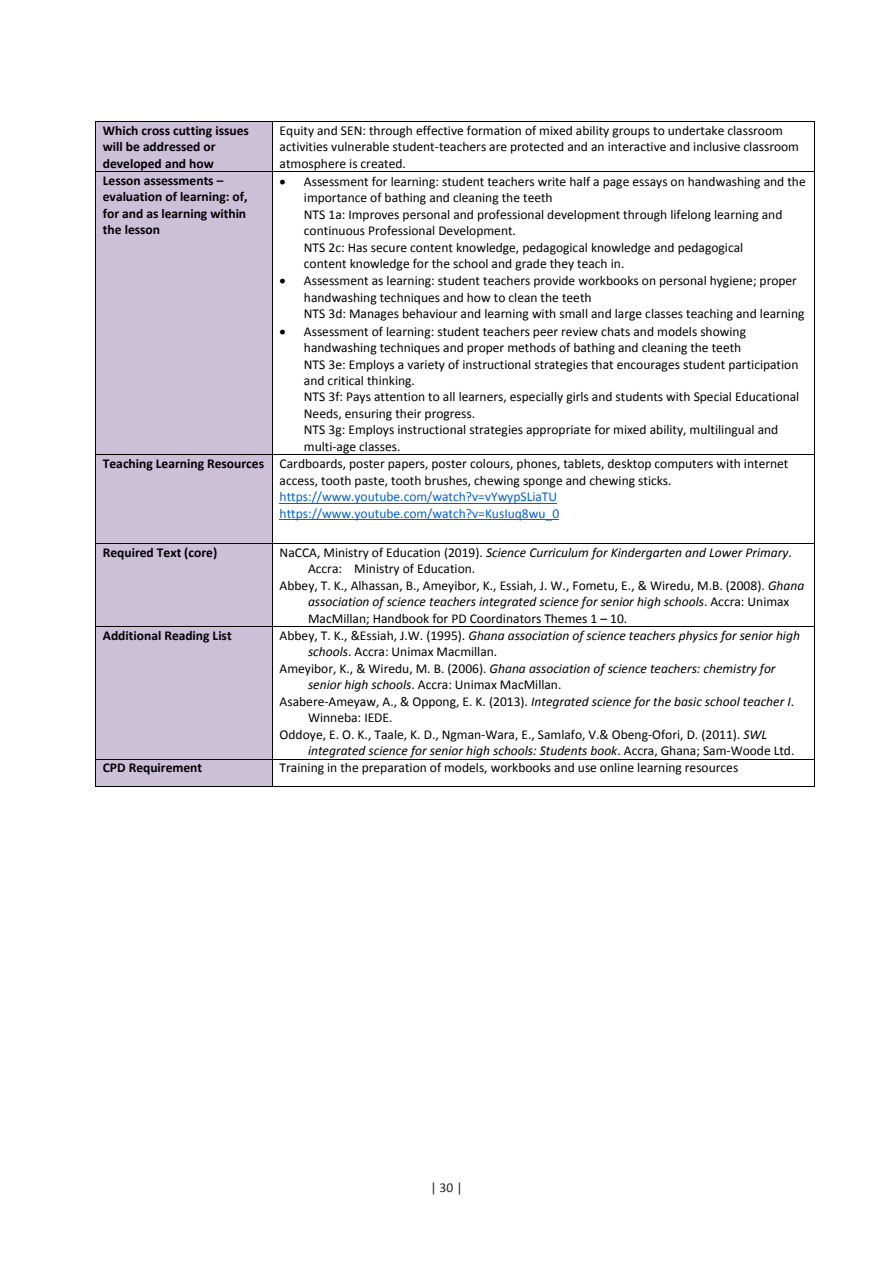
<style>
.page{position:relative;width:893px;height:1263px;background:#fff}
.page>*{position:absolute;margin:0;border:0;box-sizing:border-box;transform-origin:0 0}
.t1{font:13.5px/16.5px "Calibri";color:#000}
.t2{font:italic 13.5px "Calibri";color:#000}
.t3{font:700 13.5px/16.5px "Calibri";color:#000}
.t4{font:13.5px "Calibri";color:#0563c1}
.t5{font:13.5px "Calibri";color:#231f20}
.s1{font-weight:700}
.s2{font-style:normal}
.s3{font-style:italic}
</style>
<div class="page">
<div style="left:96px;top:122px;width:7px;height:50px;background:#ccc0d9"></div>
<div style="left:265px;top:122px;width:7px;height:50px;background:#ccc0d9"></div>
<div style="left:103px;top:122px;width:162px;height:17px;background:#ccc0d9"></div>
<div style="left:103px;top:139px;width:162px;height:16px;background:#ccc0d9"></div>
<div style="left:103px;top:155px;width:162px;height:17px;background:#ccc0d9"></div>
<hr style="left:96px;top:121px;width:176px;height:1px;background:#000">
<hr style="left:273px;top:121px;width:542px;height:1px;background:#000">
<hr style="left:95px;top:122px;width:1px;height:50px;background:#000">
<hr style="left:272px;top:122px;width:1px;height:50px;background:#000">
<hr style="left:815px;top:122px;width:1px;height:50px;background:#000">
<div style="left:96px;top:172px;width:7px;height:66px;background:#ccc0d9"></div>
<div style="left:265px;top:172px;width:7px;height:66px;background:#ccc0d9"></div>
<div style="left:96px;top:238px;width:176px;height:216px;background:#ccc0d9"></div>
<div style="left:103px;top:172px;width:162px;height:17px;background:#ccc0d9"></div>
<div style="left:103px;top:189px;width:162px;height:16px;background:#ccc0d9"></div>
<div style="left:103px;top:205px;width:162px;height:17px;background:#ccc0d9"></div>
<div style="left:103px;top:222px;width:162px;height:16px;background:#ccc0d9"></div>
<hr style="left:96px;top:172px;width:176px;height:1px;background:#000">
<hr style="left:273px;top:172px;width:542px;height:1px;background:#000">
<hr style="left:95px;top:172px;width:1px;height:282px;background:#000">
<hr style="left:272px;top:172px;width:1px;height:282px;background:#000">
<hr style="left:815px;top:172px;width:1px;height:282px;background:#000">
<div style="left:96px;top:455px;width:7px;height:17px;background:#ccc0d9"></div>
<div style="left:265px;top:455px;width:7px;height:17px;background:#ccc0d9"></div>
<div style="left:96px;top:472px;width:176px;height:71px;background:#ccc0d9"></div>
<div style="left:103px;top:455px;width:162px;height:17px;background:#ccc0d9"></div>
<hr style="left:280px;top:503px;width:277px;height:1px;background:#0563c1">
<hr style="left:280px;top:519px;width:279px;height:1px;background:#0563c1">
<hr style="left:96px;top:454px;width:176px;height:1px;background:#000">
<hr style="left:273px;top:454px;width:542px;height:1px;background:#000">
<hr style="left:95px;top:455px;width:1px;height:88px;background:#000">
<hr style="left:272px;top:455px;width:1px;height:88px;background:#000">
<hr style="left:815px;top:455px;width:1px;height:88px;background:#000">
<div style="left:96px;top:544px;width:7px;height:16px;background:#ccc0d9"></div>
<div style="left:265px;top:544px;width:7px;height:16px;background:#ccc0d9"></div>
<div style="left:96px;top:560px;width:176px;height:66px;background:#ccc0d9"></div>
<div style="left:103px;top:544px;width:162px;height:16px;background:#ccc0d9"></div>
<hr style="left:96px;top:543px;width:176px;height:1px;background:#000">
<hr style="left:273px;top:543px;width:542px;height:1px;background:#000">
<hr style="left:95px;top:544px;width:1px;height:82px;background:#000">
<hr style="left:272px;top:544px;width:1px;height:82px;background:#000">
<hr style="left:815px;top:544px;width:1px;height:82px;background:#000">
<div style="left:96px;top:627px;width:7px;height:16px;background:#ccc0d9"></div>
<div style="left:265px;top:627px;width:7px;height:16px;background:#ccc0d9"></div>
<div style="left:96px;top:643px;width:176px;height:116px;background:#ccc0d9"></div>
<div style="left:103px;top:627px;width:162px;height:16px;background:#ccc0d9"></div>
<hr style="left:96px;top:626px;width:176px;height:1px;background:#000">
<hr style="left:273px;top:626px;width:542px;height:1px;background:#000">
<hr style="left:95px;top:627px;width:1px;height:132px;background:#000">
<hr style="left:272px;top:627px;width:1px;height:132px;background:#000">
<hr style="left:815px;top:627px;width:1px;height:132px;background:#000">
<div style="left:96px;top:759px;width:7px;height:17px;background:#ccc0d9"></div>
<div style="left:265px;top:759px;width:7px;height:17px;background:#ccc0d9"></div>
<div style="left:96px;top:776px;width:176px;height:10px;background:#ccc0d9"></div>
<div style="left:103px;top:759px;width:162px;height:17px;background:#ccc0d9"></div>
<hr style="left:96px;top:759px;width:176px;height:1px;background:#000">
<hr style="left:273px;top:759px;width:542px;height:1px;background:#000">
<svg style="left:95px;top:759px;width:1px;height:28px"></svg>
<hr style="left:96px;top:786px;width:176px;height:1px;background:#000">
<svg style="left:272px;top:759px;width:1px;height:28px"></svg>
<hr style="left:273px;top:786px;width:542px;height:1px;background:#000">
<p class="t3" style="left:103px;top:122px;width:148px">Which cross cutting issues will be addressed or developed and how</p>
<p class="t1" style="left:280px;top:122px;width:521px">Equity and SEN: through effective formation of mixed ability groups to undertake classroom activities vulnerable student-teachers are protected and an interactive and inclusive classroom atmosphere is created.</p>
<p class="t3" style="left:103px;top:172px;width:146px">Lesson assessments – evaluation of learning: of, for and as learning within the lesson</p>
<p class="t1" style="left:304px;top:173px;width:503px;text-indent:-24px">• Assessment for learning: student teachers write half a page essays on handwashing and the importance of bathing and cleaning the teeth<br>NTS 1a: Improves personal and professional development through lifelong learning and continuous Professional Development.<br>NTS 2c: Has secure content knowledge, pedagogical knowledge and pedagogical<br>content knowledge for the school and grade they teach in.</p>
<p class="t1" style="left:304px;top:273px;width:502px;text-indent:-24px">• Assessment as learning: student teachers provide workbooks on personal hygiene; proper handwashing techniques and how to clean the teeth<br>NTS 3d: Manages behaviour and learning with small and large classes teaching and learning</p>
<p class="t1" style="left:280px;top:323px;width:468px">• Assessment of learning: student teachers peer review chats and models showing</p>
<p class="t1" style="left:304px;top:339px;width:439px">handwashing techniques and proper methods of bathing and cleaning the teeth</p>
<p class="t1" style="left:304px;top:356px;width:496px">NTS 3e: Employs a variety of instructional strategies that encourages student participation</p>
<p class="t1" style="left:304px;top:372px;width:113px">and critical thinking.</p>
<p class="t1" style="left:304px;top:389px;width:497px">NTS 3f: Pays attention to all learners, especially girls and students with Special Educational</p>
<p class="t1" style="left:304px;top:405px;width:173px">Needs, ensuring their progress.</p>
<p class="t1" style="left:304px;top:422px;width:476px">NTS 3g: Employs instructional strategies appropriate for mixed ability, multilingual and</p>
<p class="t1" style="left:304px;top:438px;width:98px">multi-age classes.</p>
<p class="t1" style="left:103px;top:455px;width:687px"><span class="s1">Teaching Learning Resources</span> Cardboards, poster papers, poster colours, phones, tablets, desktop computers with internet</p>
<p class="t1" style="left:280px;top:472px;width:394px">access, tooth paste, tooth brushes, chewing sponge and chewing sticks.</p>
<p class="t4" style="left:280px;top:488px;width:279px">https://www.youtube.com/watch?v=vYwypSLiaTU</p>
<p class="t4" style="left:280px;top:504px;width:281px">https://www.youtube.com/watch?v=KusIuq8wu_0</p>
<p class="t3" style="left:103px;top:544px;width:116px">Required Text (core)</p>
<p class="t2" style="left:280px;top:543px;width:514px"><span class="s2">NaCCA, Ministry of Education (2019).</span> Science Curriculum for Kindergarten and Lower Primary<span class="s2">.</span></p>
<p class="t1" style="left:308px;top:560px;width:169px">Accra: Ministry of Education.</p>
<p class="t1" style="left:280px;top:577px;width:526px">Abbey, T. K., Alhassan, B., Ameyibor, K., Essiah, J. W., Fometu, E., &amp; Wiredu, M.B. (2008). <span class="s3">Ghana</span></p>
<p class="t2" style="left:308px;top:592px;width:483px">association of science teachers integrated science for senior high schools<span class="s2">. Accra: Unimax</span></p>
<p class="t1" style="left:308px;top:610px;width:321px">MacMillan; Handbook for PD Coordinators Themes 1 – 10.</p>
<p class="t3" style="left:103px;top:627px;width:130px">Additional Reading List</p>
<p class="t2" style="left:280px;top:626px;width:522px"><span class="s2">Abbey, T. K., &amp;Essiah, J.W. (1995).</span> Ghana association of science teachers physics for senior high</p>
<p class="t1" style="left:308px;top:644px;width:191px"><span class="s3">schools</span>. Accra: Unimax Macmillan.</p>
<p class="t2" style="left:280px;top:659px;width:497px"><span class="s2">Ameyibor, K., &amp; Wiredu, M. B. (2006).</span> Ghana association of science teachers: chemistry for</p>
<p class="t1" style="left:308px;top:677px;width:255px"><span class="s3">senior high schools</span>. Accra: Unimax MacMillan.</p>
<p class="t2" style="left:280px;top:692px;width:516px"><span class="s2">Asabere-Ameyaw, A., &amp; Oppong, E. K. (2013).</span> Integrated science for the basic school teacher I<span class="s2">.</span></p>
<p class="t1" style="left:308px;top:709px;width:86px">Winneba: IEDE.</p>
<p class="t1" style="left:280px;top:726px;width:489px">Oddoye, E. O. K., Taale, K. D., Ngman-Wara, E., Samlafo, V.&amp; Obeng-Ofori, D. (2011). <span class="s3">SWL</span></p>
<p class="t2" style="left:308px;top:741px;width:488px">integrated science for senior high schools: Students book<span class="s2">. Accra, Ghana; Sam-Woode Ltd.</span></p>
<p class="t3" style="left:103px;top:760px;width:101px">CPD Requirement</p>
<p class="t1" style="left:280px;top:760px;width:460px">Training in the preparation of models, workbooks and use online learning resources</p>
<p class="t5" style="left:430px;top:1179px;width:34px">| 30 |</p>
</div>
